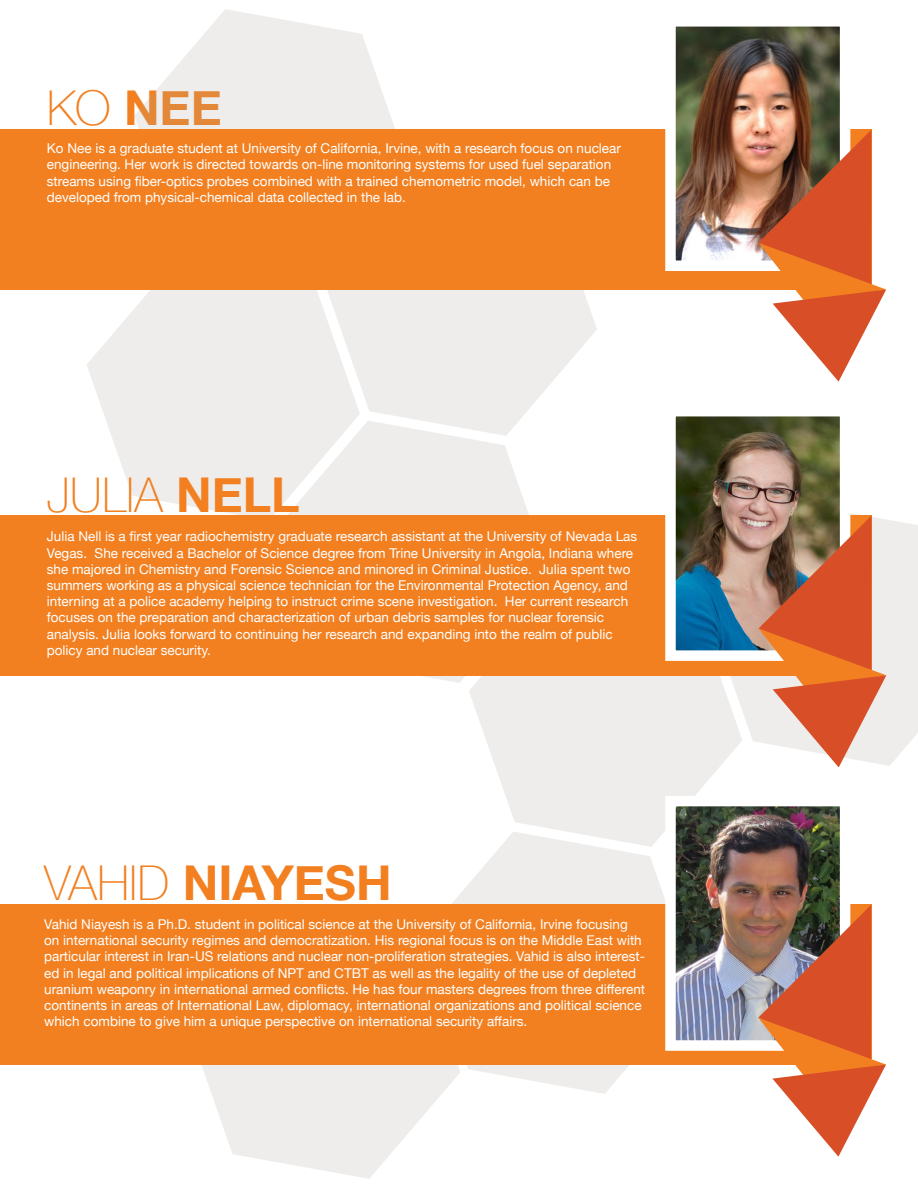
<style>
.page{position:relative;width:918px;height:1188px;background:#fff}
.page>*{position:absolute;margin:0;border:0;box-sizing:border-box;transform-origin:0 0}
.t1{font:700 48px "Helvetica Neue";color:#f28021}
.t2{font:100 48px "Helvetica Neue";color:#f28021}
.t3{font:13.5px/16.2px "Helvetica Neue";color:#fff}
.s1{font-weight:100}
.s2{font-weight:700}
</style>
<div class="page">
<svg style="left:202px;top:1065px;width:239px;height:114px;fill:#eeedec"></svg>
<svg style="left:86px;top:290px;width:238px;height:226px;fill:#eeedec"></svg>
<svg style="left:277px;top:421px;width:274px;height:262px;fill:#eeedec"></svg>
<svg style="left:324px;top:290px;width:273px;height:146px;fill:#eeedec"></svg>
<svg style="left:422px;top:847px;width:243px;height:247px;fill:#eeedec"></svg>
<svg style="left:469px;top:676px;width:251px;height:171px;background:#f0efee"></svg>
<svg style="left:134px;top:9px;width:274px;height:121px;fill:#eeedec"></svg>
<svg style="left:707px;top:513px;width:211px;height:253px;fill:#eeedec"></svg>
<div style="left:0;top:130px;width:871px;height:160px;background:#f28021"></div>
<div style="left:0;top:905px;width:871px;height:160px;background:#f28021"></div>
<div style="left:0;top:516px;width:871px;height:160px;background:#f28021"></div>
<img style="left:676px;top:27px;width:163px;height:233px">
<div style="left:665px;top:16px;width:185px;height:255px;border:10px solid #fff"></div>
<img style="left:676px;top:807px;width:163px;height:233px">
<div style="left:665px;top:796px;width:185px;height:255px;border:10px solid #fff"></div>
<img style="left:676px;top:417px;width:163px;height:233px">
<div style="left:665px;top:406px;width:185px;height:255px;border:10px solid #fff"></div>
<svg style="left:758px;top:130px;width:128px;height:252px"></svg>
<svg style="left:758px;top:516px;width:129px;height:251px;background:#d2886a"></svg>
<svg style="left:758px;top:905px;width:128px;height:252px"></svg>
<p class="t1" style="left:47px;top:71px;width:176px"><span class="s1">KO</span> NEE</p>
<p class="t3" style="left:47px;top:141px;width:576px">Ko Nee is a graduate student at University of California, Irvine, with a research focus on nuclear engineering. Her work is directed towards on-line monitoring systems for used fuel separation streams using fiber-optics probes combined with a trained chemometric model, which can be developed from physical-chemical data collected in the lab.</p>
<p class="t2" style="left:47px;top:459px;width:254px">JULIA <span class="s2">NELL</span></p>
<p class="t3" style="left:47px;top:529px;width:592px">Julia Nell is a first year radiochemistry graduate research assistant at the University of Nevada Las Vegas. She received a Bachelor of Science degree from Trine University in Angola, Indiana where she majored in Chemistry and Forensic Science and minored in Criminal Justice. Julia spent two summers working as a physical science technician for the Environmental Protection Agency, and interning at a police academy helping to instruct crime scene investigation. Her current research focuses on the preparation and characterization of urban debris samples for nuclear forensic analysis. Julia looks forward to continuing her research and expanding into the realm of public policy and nuclear security.</p>
<p class="t1" style="left:44px;top:846px;width:349px"><span class="s1">VAHID</span> NIAYESH</p>
<p class="t3" style="left:44px;top:917px;width:602px">Vahid Niayesh is a Ph.D. student in political science at the University of California, Irvine focusing on international security regimes and democratization. His regional focus is on the Middle East with particular interest in Iran-US relations and nuclear non-proliferation strategies. Vahid is also interest&shy;ed in legal and political implications of NPT and CTBT as well as the legality of the use of depleted uranium weaponry in international armed conflicts. He has four masters degrees from three different continents in areas of International Law, diplomacy, international organizations and political science which combine to give him a unique perspective on international security affairs.</p>
</div>
